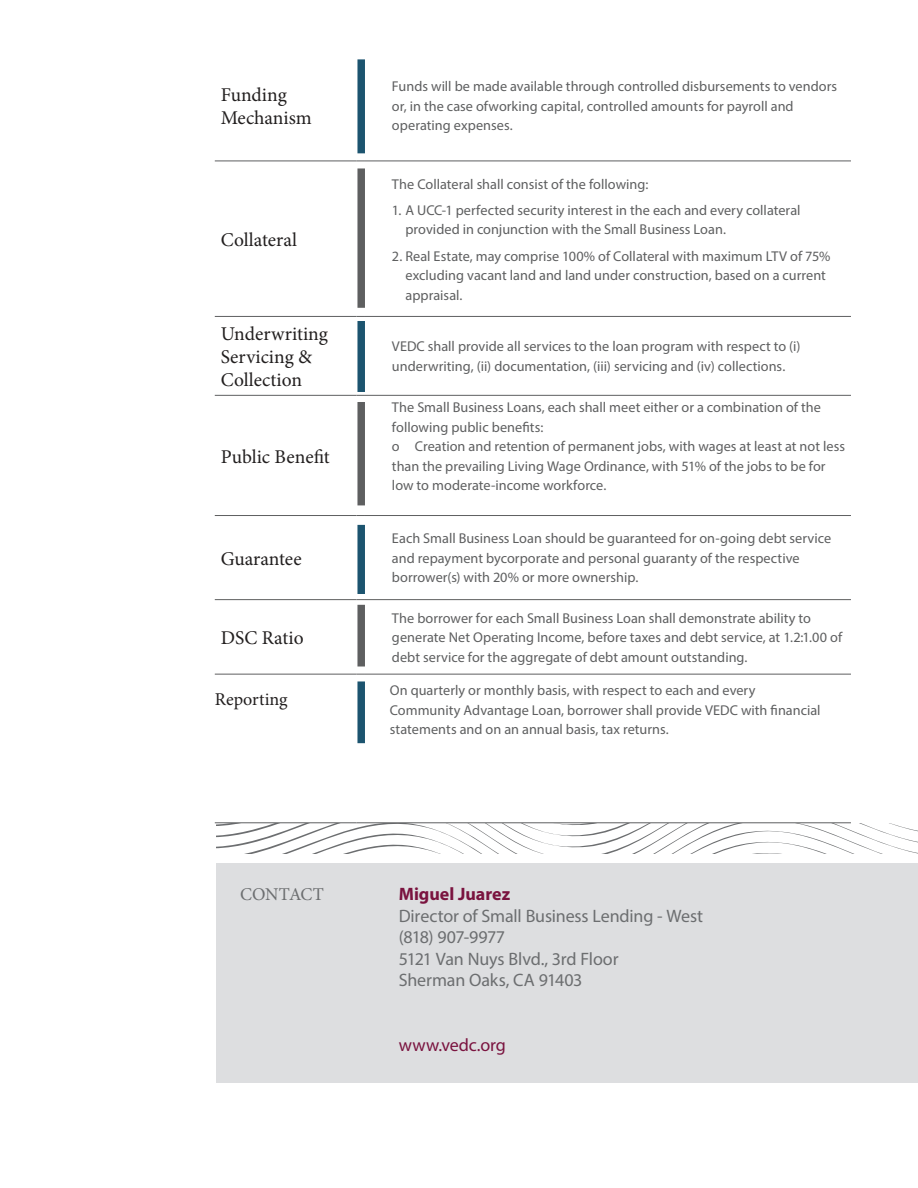
<style>
.page{position:relative;width:918px;height:1188px;background:#fff}
.page>*{position:absolute;margin:0;border:0;box-sizing:border-box;transform-origin:0 0}
.t1{font:19.5px/23.4px "Minion Pro";color:#221f1f}
.t2{font:18px/21.6px "Myriad Pro";letter-spacing:-.01em;color:#6c6e70}
.t3{font:700 18px "Myriad Pro";color:#7a133f}
.t4{font:18px "Myriad Pro";letter-spacing:-.005em;color:#7a133f}
.t5{font:18px "Minion Pro";letter-spacing:.005em;color:#221f1f}
.t6{font:18px "Minion Pro";letter-spacing:-.01em;color:#6c6e70}
.t7{font:14.25px/19.5px "Myriad Pro";color:#5e5f60}
</style>
<div class="page">
<div style="left:216px;top:863px;width:702px;height:220px;background:#dddee0"></div>
<hr style="left:215px;top:161px;width:142px;height:1px;background:#5e5f60">
<hr style="left:365px;top:161px;width:486px;height:1px;background:#5e5f60">
<hr style="left:215px;top:316px;width:142px;height:1px;background:#5e5f60">
<hr style="left:365px;top:316px;width:486px;height:1px;background:#5e5f60">
<hr style="left:215px;top:395px;width:142px;height:1px;background:#5e5f60">
<hr style="left:365px;top:395px;width:486px;height:1px;background:#5e5f60">
<hr style="left:215px;top:515px;width:142px;height:1px;background:#5e5f60">
<hr style="left:365px;top:515px;width:486px;height:1px;background:#5e5f60">
<hr style="left:215px;top:599px;width:142px;height:1px;background:#5e5f60">
<hr style="left:365px;top:599px;width:486px;height:1px;background:#5e5f60">
<hr style="left:215px;top:674px;width:142px;height:1px;background:#5e5f60">
<hr style="left:365px;top:674px;width:486px;height:1px;background:#5e5f60">
<hr style="left:215px;top:822px;width:142px;height:1px;background:#5e5f60">
<svg style="left:216px;top:822px;width:702px;height:32px"></svg>
<hr style="left:365px;top:822px;width:486px;height:1px;background:#5e5f60">
<div style="left:357px;top:59px;width:8px;height:94px;background:#1c546f"></div>
<div style="left:357px;top:321px;width:8px;height:71px;background:#1c546f"></div>
<div style="left:357px;top:402px;width:8px;height:103px;background:#5e5f60"></div>
<div style="left:357px;top:525px;width:8px;height:69px;background:#1c546f"></div>
<div style="left:357px;top:605px;width:8px;height:62px;background:#5e5f60"></div>
<div style="left:357px;top:168px;width:8px;height:140px;background:#5e5f60"></div>
<div style="left:357px;top:681px;width:8px;height:62px;background:#1c546f"></div>
<h1 class="t1" style="left:221px;top:85px;width:93px">Funding<br>Mechanism</h1>
<p class="t7" style="left:392px;top:78px;width:447px">Funds will be made available through controlled disbursements to vendors or, in the case ofworking capital, controlled amounts for payroll and operating expenses.</p>
<h1 class="t1" style="left:221px;top:230px;width:78px">Collateral</h1>
<h1 class="t1" style="left:221px;top:323px;width:109px">Underwriting<br>Servicing &amp;<br>Collection</h1>
<h1 class="t1" style="left:221px;top:446px;width:111px">Public Beneit</h1>
<h1 class="t1" style="left:221px;top:549px;width:82px">Guarantee</h1>
<h1 class="t1" style="left:221px;top:628px;width:84px">DSC Ratio</h1>
<p class="t7" style="left:392px;top:175px;width:258px">The Collateral shall consist of the following:</p>
<p class="t7" style="left:405px;top:201px;width:397px;text-indent:-14px">1. A UCC-1 perfected security interest in the each and every collateral provided in conjunction with the Small Business Loan.</p>
<p class="t7" style="left:405px;top:247px;width:426px;text-indent:-14px">2. Real Estate, may comprise 100% of Collateral with maximum LTV of 75% excluding vacant land and land under construction, based on a current appraisal.</p>
<p class="t7" style="left:392px;top:338px;width:410px">VEDC shall provide all services to the loan program with respect to (i) underwriting, (ii) documentation, (iii) servicing and (iv) collections.</p>
<p class="t7" style="left:392px;top:399px;width:455px">The Small Business Loans, each shall meet either or a combination of the following public beneits:<br>o Creation and retention of permanent jobs, with wages at least at not less than the prevailing Living Wage Ordinance, with 51% of the jobs to be for low to moderate-income workforce.</p>
<p class="t7" style="left:392px;top:530px;width:441px">Each Small Business Loan should be guaranteed for on-going debt service and repayment bycorporate and personal guaranty of the respective borrower(s) with 20% or more ownership.</p>
<p class="t7" style="left:392px;top:609px;width:452px">The borrower for each Small Business Loan shall demonstrate ability to generate Net Operating Income, before taxes and debt service, at 1.2:1.00 of debt service for the aggregate of debt amount outstanding.</p>
<p class="t5" style="left:215px;top:692px;width:74px">Reporting</p>
<p class="t7" style="left:390px;top:682px;width:432px">On quarterly or monthly basis, with respect to each and every<br>Community Advantage Loan, borrower shall provide VEDC with inancial statements and on an annual basis, tax returns.</p>
<p class="t6" style="left:240px;top:887px;width:85px">CONTACT</p>
<p class="t3" style="left:399px;top:887px;width:113px">Miguel Juarez</p>
<p class="t2" style="left:399px;top:906px;width:306px">Director of Small Business Lending - West (818) 907-9977<br>5121 Van Nuys Blvd., 3rd Floor<br>Sherman Oaks, CA 91403</p>
<p class="t4" style="left:399px;top:1038px;width:109px">www.vedc.org</p>
</div>
